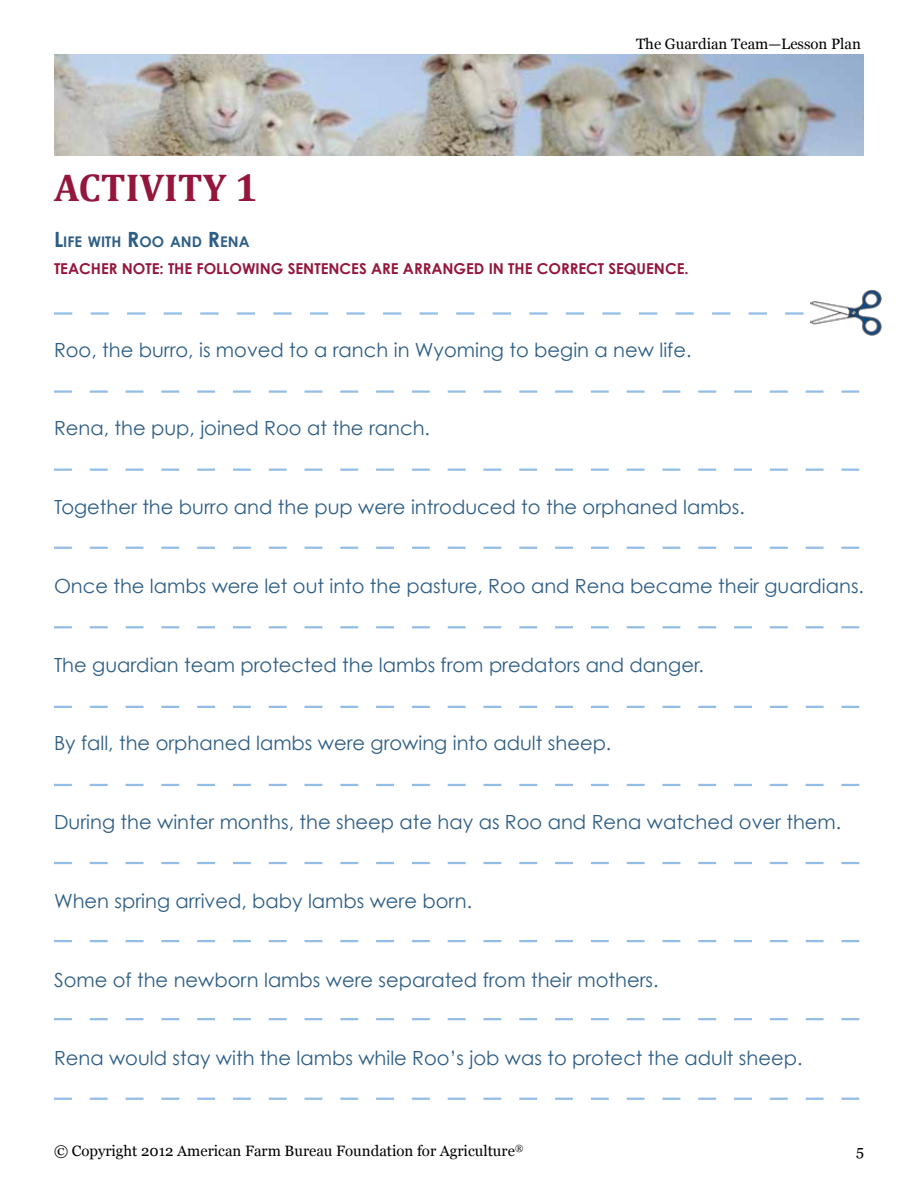
<style>
.page{position:relative;width:918px;height:1188px;background:#fff}
.page>*{position:absolute;margin:0;border:0;box-sizing:border-box;transform-origin:0 0}
.t1{font:700 39px "Cambria";color:#94163c}
.t2{font:19.5px "Century Gothic";color:#2e5e86}
.t3{font:15px "Georgia";color:#000}
.t4{font:700 15px "Century Gothic";color:#94163c}
.t5{font:700 14.7px "Century Gothic";color:#2e5e86}
.s1{font-size:21px}
</style>
<div class="page">
<img style="left:54px;top:54px;width:810px;height:101px">
<svg style="left:54px;top:312px;width:750px;height:3px"></svg>
<svg style="left:54px;top:390px;width:805px;height:3px"></svg>
<svg style="left:54px;top:469px;width:805px;height:2px"></svg>
<svg style="left:54px;top:547px;width:805px;height:2px"></svg>
<svg style="left:54px;top:626px;width:805px;height:2px"></svg>
<svg style="left:54px;top:706px;width:805px;height:2px"></svg>
<svg style="left:54px;top:784px;width:805px;height:2px"></svg>
<svg style="left:54px;top:862px;width:805px;height:2px"></svg>
<svg style="left:54px;top:940px;width:805px;height:2px"></svg>
<svg style="left:54px;top:1018px;width:805px;height:2px"></svg>
<svg style="left:54px;top:1098px;width:805px;height:2px"></svg>
<img style="left:810px;top:289px;width:72px;height:47px">
<p class="t3" style="left:636px;top:35px;width:226px">The Guardian Team—Lesson Plan</p>
<h1 class="t1" style="left:54px;top:164px;width:206px">Activity 1</h1>
<p class="t5" style="left:54px;top:232px;width:197px"><span class="s1">L</span>IFE WITH <span class="s1">R</span>OO AND <span class="s1">R</span>ENA</p>
<p class="t4" style="left:54px;top:259px;width:360px">TEACHER NOTE: THE FOLLOWING SENTENCES ARE ARRA</p>
<p class="t4" style="left:442px;top:259px;width:248px">NGED IN THE CORRECT SEQUENCE.</p>
<p class="t2" style="left:54px;top:338px;width:639px">Roo, the burro, is moved to a ranch in Wyoming to begin a new life.</p>
<p class="t2" style="left:54px;top:417px;width:378px">Rena, the pup, joined Roo at the ranch.</p>
<p class="t2" style="left:54px;top:495px;width:692px">Together the burro and the pup were introduced to the orphaned lambs.</p>
<p class="t2" style="left:54px;top:574px;width:811px">Once the lambs were let out into the pasture, Roo and Rena became their guardians.</p>
<p class="t2" style="left:54px;top:653px;width:651px">The guardian team protected the lambs from predators and danger.</p>
<p class="t2" style="left:54px;top:732px;width:559px">By fall, the orphaned lambs were growing into adult sheep.</p>
<p class="t2" style="left:54px;top:810px;width:789px">During the winter months, the sheep ate hay as Roo and Rena watched over them.</p>
<p class="t2" style="left:54px;top:889px;width:420px">When spring arrived, baby lambs were born.</p>
<p class="t2" style="left:54px;top:968px;width:606px">Some of the newborn lambs were separated from their mothers.</p>
<p class="t2" style="left:54px;top:1046px;width:750px">Rena would stay with the lambs while Roo’s job was to protect the adult sheep.</p>
<p class="t3" style="left:54px;top:1142px;width:471px">© Copyright 2012 American Farm Bureau Foundation for Agriculture<sup>®</sup></p>
<p class="t3" style="left:856px;top:1142px;width:9px">5</p>
</div>
